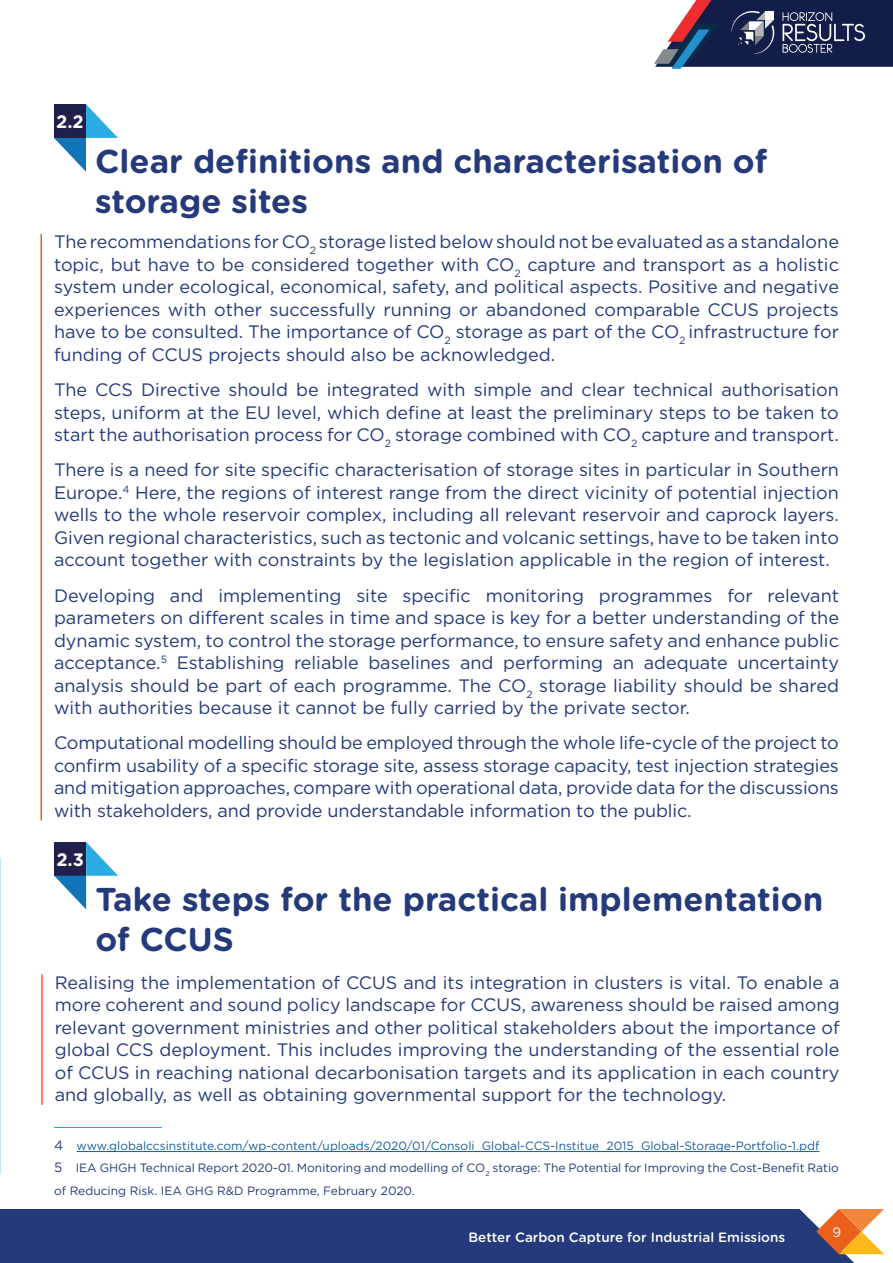
<style>
.page{position:relative;width:893px;height:1263px;background:#fff}
.page>*{position:absolute;margin:0;border:0;box-sizing:border-box;transform-origin:0 0}
.Subtitles{font:700 33px/39.6px "Gotham Rounded";color:#243a7a}
.text{font:18px/22.5px "Gotham";color:#243a7a;text-align:justify}
.Para_Numbers{font:700 18px "Gotham Rounded";color:#fff}
.t1{font:500 13.5px "Gotham Rounded";color:#fff}
.t2{font:13.5px "Gotham Rounded";color:#fff}
.footnotes{font:12px/22.5px "Gotham";color:#243a7a}
.footnotes-2{font:12px "Gotham";color:#175d9e}
.s1{font-size:13.5px;color:#243a7a}
.s2{font-size:13.5px}
</style>
<div class="page">
<div style="left:0;top:1209px;width:854px;height:54px;background:#243a7a"></div>
<svg style="left:816px;top:1209px;width:68px;height:45px"></svg>
<svg style="left:654px;top:0;width:239px;height:69px;background:#484b6d"></svg>
<svg style="left:54px;top:104px;width:64px;height:68px"></svg>
<svg style="left:54px;top:842px;width:64px;height:67px"></svg>
<hr style="left:40px;top:234px;width:2px;height:586px;background:#eb611c">
<hr style="left:54px;top:1127px;width:108px;height:1px;background:#00aeef">
<hr style="left:77px;top:1151px;width:742px;height:1px;background:#175d9e">
<hr style="left:41px;top:974px;width:2px;height:131px;background:#eb611c">
<img style="left:0;top:859px;width:1px;height:315px">
<p class="Para_Numbers" style="left:56px;top:109px;width:29px">2.2</p>
<p class="Subtitles" style="left:95px;top:141px;width:674px">Clear definitions and characterisation of storage sites</p>
<p class="text" style="left:54px;top:230px;width:786px">The recommendations for CO<sub>2</sub> storage listed below should not be evaluated as a standalone topic, but have to be considered together with CO<sub>2</sub> capture and transport as a holistic system under ecological, economical, safety, and political aspects. Positive and negative experiences with other successfully running or abandoned comparable CCUS projects have to be consulted. The importance of CO<sub>2</sub> storage as part of the CO<sub>2</sub> infrastructure for funding of CCUS projects should also be acknowledged.</p>
<p class="text" style="left:54px;top:378px;width:786px">The CCS Directive should be integrated with simple and clear technical authorisation steps, uniform at the EU level, which define at least the preliminary steps to be taken to start the authorisation process for CO<sub>2</sub> storage combined with CO<sub>2</sub> capture and transport.</p>
<p class="text" style="left:54px;top:458px;width:786px">There is a need for site specific characterisation of storage sites in particular in Southern Europe.<sup>4</sup> Here, the regions of interest range from the direct vicinity of potential injection wells to the whole reservoir complex, including all relevant reservoir and caprock layers.<br>Given regional characteristics, such as tectonic and volcanic settings, have to be taken into account together with constraints by the legislation applicable in the region of interest.</p>
<p class="text" style="left:54px;top:584px;width:786px">Developing and implementing site specific monitoring programmes for relevant parameters on different scales in time and space is key for a better understanding of the dynamic system, to control the storage performance, to ensure safety and enhance public acceptance.<sup>5</sup> Establishing reliable baselines and performing an adequate uncertainty analysis should be part of each programme. The CO<sub>2</sub> storage liability should be shared with authorities because it cannot be fully carried by the private sector.</p>
<p class="text" style="left:54px;top:731px;width:786px">Computational modelling should be employed through the whole life-cycle of the project to confirm usability of a specific storage site, assess storage capacity, test injection strategies and mitigation approaches, compare with operational data, provide data for the discussions with stakeholders, and provide understandable information to the public.</p>
<p class="Para_Numbers" style="left:56px;top:846px;width:29px">2.3</p>
<p class="Subtitles" style="left:95px;top:878px;width:729px">Take steps for the practical implementation of CCUS</p>
<p class="text" style="left:55px;top:971px;width:786px">Realising the implementation of CCUS and its integration in clusters is vital. To enable a more coherent and sound policy landscape for CCUS, awareness should be raised among relevant government ministries and other political stakeholders about the importance of global CCS deployment. This includes improving the understanding of the essential role of CCUS in reaching national decarbonisation targets and its application in each country and globally, as well as obtaining governmental support for the technology.</p>
<p class="footnotes-2" style="left:54px;top:1138px;width:767px"><span class="s1">4</span> www.globalccsinstitute.com/wp-content/uploads/2020/01/Consoli_Global-CCS-Institue_2015_Global-Storage-Portfolio-1.pdf</p>
<p class="footnotes" style="left:54px;top:1157px;width:786px"><span class="s2">5</span> IEA GHGH Technical Report 2020-01. Monitoring and modelling of CO<sub>2</sub> storage: The Potential for Improving the Cost-Benefit Ratio of Reducing Risk. IEA GHG R&amp;D Programme, February 2020.</p>
<p class="t1" style="left:468px;top:1227px;width:318px">Better Carbon Capture for Industrial Emissions</p>
<p class="t2" style="left:832px;top:1223px;width:10px">9</p>
</div>
